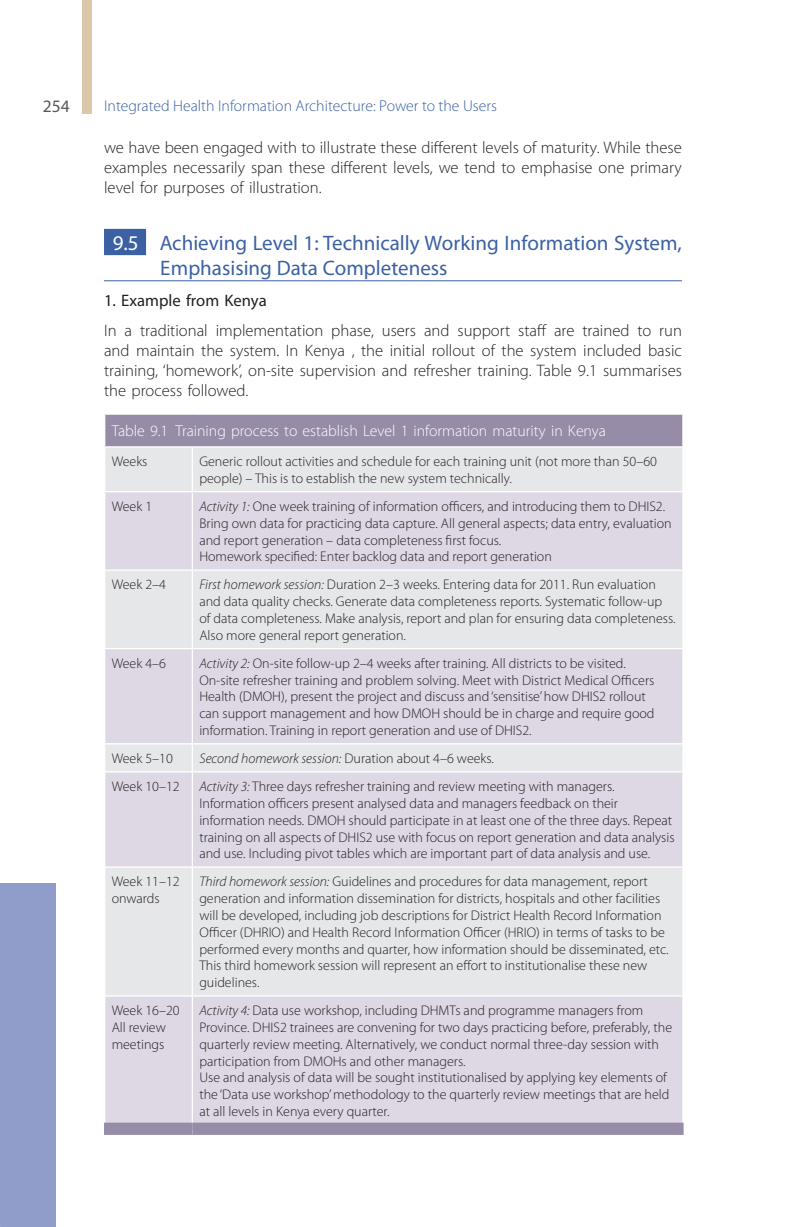
<style>
.page{position:relative;width:786px;height:1227px;background:#fff}
.page>*{position:absolute;margin:0;border:0;box-sizing:border-box;transform-origin:0 0}
.t1{font:21px/25.2px "Myriad Pro";color:#3b61a4}
.t2{font:17.5px "Myriad Pro";color:#57585a}
.t3{font:300 16.62px/19.9px "Myriad Pro";color:#231f20;text-align:justify}
.t4{font:16.62px "Myriad Pro";color:#231f20}
.t5{font:300 15.75px "Myriad Pro";color:#fff}
.t6{font:300 15.75px "Myriad Pro";color:#3b61a4}
.t7{font:300 14px/16.8px "Myriad Pro";color:#231f20}
.t8{font:italic 300 14px "Myriad Pro";color:#231f20}
.s1{color:#fff}
.s2{font-style:italic}
.s3{font-style:normal}
</style>
<div class="page">
<svg style="left:82px;top:0;width:10px;height:113px"></svg>
<div style="left:0;top:883px;width:56px;height:343px;background:#909dca"></div>
<div style="left:104px;top:229px;width:42px;height:26px;background:#3b61a4"></div>
<hr style="left:104px;top:280px;width:577px;height:1px;background:#3b61a4">
<div style="left:105px;top:414px;width:577px;height:33px;background:#978ca8"></div>
<div style="left:105px;top:447px;width:577px;height:44px;background:#e6e7e9"></div>
<svg style="left:105px;top:492px;width:577px;height:630px;fill:#ddd8e3"></svg>
<hr style="left:104px;top:413px;width:88px;height:2px;background:#fff">
<hr style="left:192px;top:413px;width:491px;height:2px;background:#fff">
<hr style="left:104px;top:446px;width:88px;height:1px;background:#fff">
<hr style="left:192px;top:446px;width:491px;height:1px;background:#fff">
<hr style="left:192px;top:447px;width:1px;height:44px;background:#fff">
<hr style="left:192px;top:492px;width:1px;height:77px;background:#fff">
<hr style="left:104px;top:569px;width:88px;height:2px;background:#fff">
<hr style="left:192px;top:569px;width:491px;height:2px;background:#fff">
<hr style="left:192px;top:571px;width:1px;height:77px;background:#fff">
<hr style="left:104px;top:648px;width:88px;height:1px;background:#fff">
<hr style="left:192px;top:648px;width:491px;height:1px;background:#fff">
<hr style="left:192px;top:649px;width:1px;height:94px;background:#fff">
<hr style="left:104px;top:743px;width:88px;height:1px;background:#fff">
<hr style="left:192px;top:743px;width:491px;height:1px;background:#fff">
<svg style="left:192px;top:744px;width:1px;height:27px"></svg>
<hr style="left:104px;top:771px;width:88px;height:1px;background:#fff">
<hr style="left:192px;top:771px;width:491px;height:1px;background:#fff">
<hr style="left:192px;top:772px;width:1px;height:94px;background:#fff">
<hr style="left:104px;top:866px;width:88px;height:1px;background:#fff">
<hr style="left:192px;top:866px;width:491px;height:1px;background:#fff">
<hr style="left:192px;top:867px;width:1px;height:128px;background:#fff">
<hr style="left:104px;top:995px;width:88px;height:1px;background:#fff">
<hr style="left:192px;top:995px;width:491px;height:1px;background:#fff">
<hr style="left:192px;top:996px;width:1px;height:126px;background:#fff">
<div style="left:104px;top:1122px;width:88px;height:12px;background:#978ca8"></div>
<div style="left:192px;top:1122px;width:491px;height:12px;background:#978ca8"></div>
<p class="t2" style="left:43px;top:95px;width:28px">254</p>
<p class="t6" style="left:104px;top:97px;width:394px">Integrated Health Information Architecture: Power to the Users</p>
<p class="t3" style="left:104px;top:138px;width:579px">we have been engaged with to illustrate these different levels of maturity. While these examples necessarily span these different levels, we tend to emphasise one primary level for purposes of illustration.</p>
<h1 class="t1" style="left:160px;top:230px;width:523px;text-indent:-47px"><span class="s1">9.5</span> Achieving Level 1: Technically working i nformation system, emphasising data completeness</h1>
<p class="t4" style="left:104px;top:290px;width:164px">1. Example from Kenya</p>
<p class="t3" style="left:104px;top:321px;width:579px">In a traditional implementation phase, users and support staff are trained to run and maintain the system. In Kenya , the initial rollout of the system included basic training, ‘homework’, on-site supervision and refresher training. Table 9.1 summarises the process followed.</p>
<p class="t5" style="left:112px;top:422px;width:495px">Table 9.1 Training process to establish Level 1 information maturity in Kenya</p>
<p class="t7" style="left:112px;top:453px;width:37px">Weeks</p>
<p class="t7" style="left:199px;top:453px;width:459px">Generic rollout activities and schedule for each training unit (not more than 50–60 people) – This is to establish the new system technically.</p>
<p class="t7" style="left:112px;top:498px;width:42px">Week 1</p>
<p class="t7" style="left:199px;top:498px;width:473px"><span class="s2">Activity 1:</span> One week training of information officers, and introducing them to DHIS2.<br>Bring own data for practicing data capture. All general aspects; data entry, evaluation and report generation – data completeness first focus.<br>Homework specified: Enter backlog data and report generation</p>
<p class="t7" style="left:112px;top:576px;width:56px">Week 2–4</p>
<p class="t7" style="left:199px;top:576px;width:477px"><span class="s2">First homework session:</span> Duration 2–3 weeks. Entering data for 2011. Run evaluation and data quality checks. Generate data completeness reports. Systematic follow-up of data completeness. Make analysis, report and plan for ensuring data completeness.<br>Also more general report generation.</p>
<p class="t7" style="left:112px;top:655px;width:56px">Week 4–6</p>
<p class="t7" style="left:199px;top:655px;width:456px"><span class="s2">Activity 2:</span> On-site follow-up 2–4 weeks after training. All districts to be visited.<br>On-site refresher training and problem solving. Meet with District Medical Officers Health (DMOH), present the project and discuss and ‘sensitise’ how DHIS2 rollout can support management and how DMOH should be in charge and require good information. Training in report generation and use of DHIS2.</p>
<p class="t7" style="left:112px;top:750px;width:63px">Week 5–10</p>
<p class="t8" style="left:199px;top:751px;width:296px">Second homework session: <span class="s3">Duration about 4–6 weeks.</span></p>
<p class="t7" style="left:112px;top:778px;width:70px">Week 10–12</p>
<p class="t7" style="left:199px;top:778px;width:476px"><span class="s2">Activity 3:</span> Three days refresher training and review meeting with managers.<br>Information officers present analysed data and managers feedback on their information needs. DMOH should participate in at least one of the three days. Repeat training on all aspects of DHIS2 use with focus on report generation and data analysis and use. Including pivot tables which are important part of data analysis and use.</p>
<p class="t7" style="left:112px;top:873px;width:70px">Week 11–12 onwards</p>
<p class="t7" style="left:199px;top:873px;width:470px"><span class="s2">Third homework session:</span> Guidelines and procedures for data management, report generation and information dissemination for districts, hospitals and other facilities will be developed, including job descriptions for District Health Record Information Officer (DHRIO) and Health Record Information Officer (HRIO) in terms of tasks to be performed every months and quarter, how information should be disseminated, etc.<br>This third homework session will represent an effort to institutionalise these new guidelines.</p>
<p class="t7" style="left:112px;top:1002px;width:70px">Week 16–20<br>All review meetings</p>
<p class="t7" style="left:199px;top:1002px;width:474px"><span class="s2">Activity 4:</span> Data use workshop, including DHMTs and programme managers from Province. DHIS2 trainees are convening for two days practicing before, preferably, the quarterly review meeting. Alternatively, we conduct normal three-day session with participation from DMOHs and other managers.<br>Use and analysis of data will be sought institutionalised by applying key elements of the ‘Data use workshop’ methodology to the quarterly review meetings that are held at all levels in Kenya every quarter.</p>
</div>
